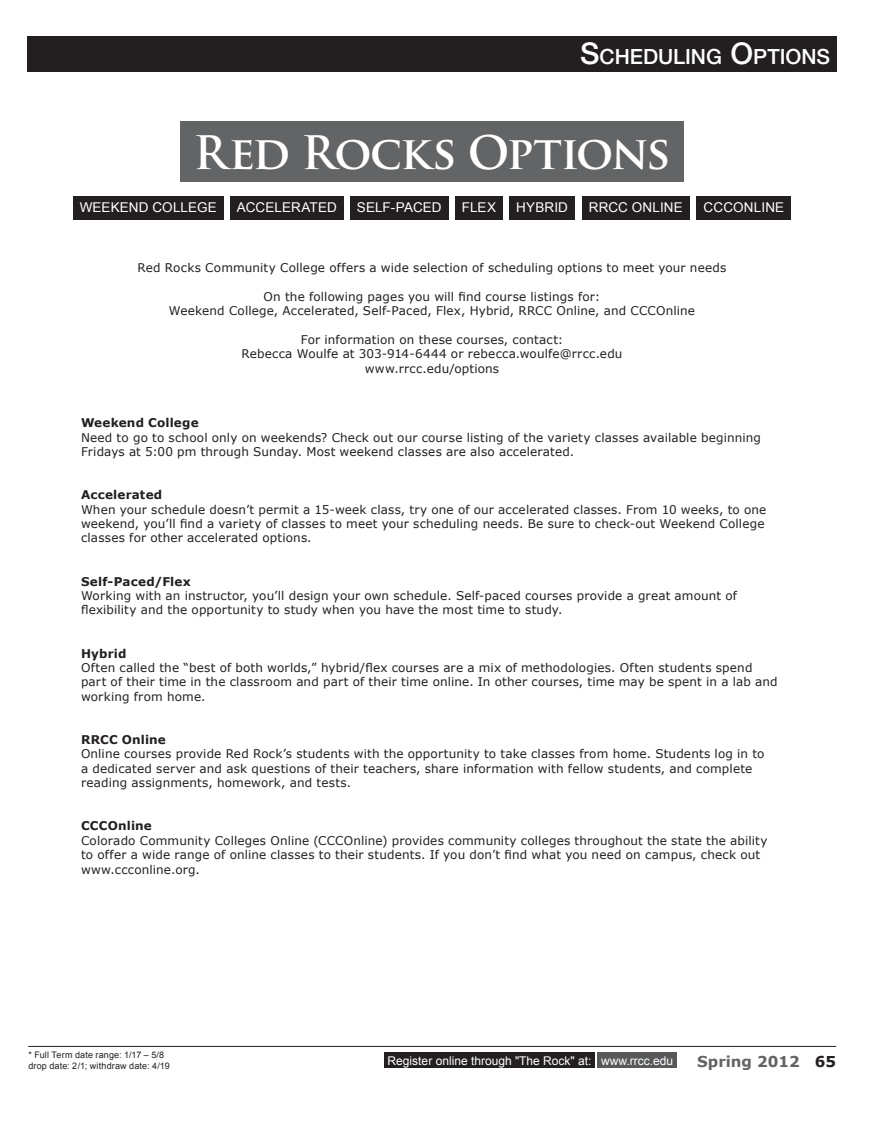
<style>
.page{position:relative;width:891px;height:1134px;background:#fff}
.page>*{position:absolute;margin:0;border:0;box-sizing:border-box;transform-origin:0 0}
.t1{font:700 45px "Trajan Pro";letter-spacing:-.03em;color:#fff}
.t2{font:500 21px "Helvetica Neue LT Std";color:#fff}
.t3{font:700 15px "Verdana";color:#636466}
.t4{font:13.5px "Arial";letter-spacing:.01em;color:#fff}
.t5{font:12px/14.4px "Verdana";letter-spacing:.01em;color:#231f20}
.t6{font:12px "Arial";color:#fff}
.t7{font:9px/10.8px "Arial";letter-spacing:.02em;color:#231f20}
.s1{font-size:30px}
.s2{font-weight:700}
.s3{color:#231f20}
</style>
<div class="page">
<hr style="left:28px;top:1046px;width:808px;height:1px;background:#231f20">
<div style="left:384px;top:1053px;width:211px;height:15px;background:#231f20"></div>
<div style="left:598px;top:1053px;width:79px;height:15px;background:#58595b"></div>
<div style="left:27px;top:36px;width:810px;height:35px;background:#231f20"></div>
<div style="left:180px;top:122px;width:504px;height:60px;background:#636466"></div>
<div style="left:509px;top:196px;width:66px;height:23px;background:#231f20"></div>
<div style="left:230px;top:196px;width:114px;height:23px;background:#231f20"></div>
<div style="left:350px;top:196px;width:98px;height:23px;background:#231f20"></div>
<div style="left:455px;top:196px;width:48px;height:23px;background:#231f20"></div>
<div style="left:73px;top:196px;width:151px;height:23px;background:#231f20"></div>
<div style="left:582px;top:196px;width:108px;height:23px;background:#231f20"></div>
<div style="left:697px;top:196px;width:94px;height:23px;background:#231f20"></div>
<p class="t2" style="left:580px;top:44px;width:252px"><span class="s1">S</span>CHEDULING <span class="s1">O</span>PTIONS</p>
<p class="t1" style="left:194px;top:124px;width:478px">Red Rocks Options</p>
<p class="t4" style="left:80px;top:199px;width:139px">Weekend Colleg e</p>
<p class="t4" style="left:237px;top:199px;width:11px">Acc</p>
<p class="t4" style="left:265px;top:199px;width:73px">elerated</p>
<p class="t4" style="left:357px;top:199px;width:86px">Self-Paced</p>
<p class="t4" style="left:462px;top:199px;width:33px">Flex</p>
<p class="t4" style="left:516px;top:199px;width:19px">Hybri</p>
<p class="t4" style="left:558px;top:199px;width:11px">d</p>
<p class="t4" style="left:589px;top:199px;width:96px">RRCC Onli ne</p>
<p class="t4" style="left:704px;top:199px;width:82px">CCCOnli ne</p>
<p class="t5" style="left:138px;top:260px;width:590px">Red Rocks Community College offers a wide selection of scheduling options to meet your needs</p>
<p class="t5" style="left:169px;top:289px;width:528px;text-align:center">On the following pages you will find course listings for:<br>Weekend College, Accelerated, Self-Paced, Flex, Hybrid, RRCC Online, and CCCOnline</p>
<p class="t5" style="left:241px;top:332px;width:383px;text-align:center">For information on these courses, contact:<br>Rebecca Woulfe at 303-914-6444 or rebecca.woulfe@rrcc.edu www.rrcc.edu/options</p>
<p class="t5" style="left:81px;top:416px;width:681px"><span class="s2">Weekend College<br></span>Need to go to school only on weekends? Check out our course listing of the variety classes available beginning<br>Fridays at 5:00 pm through Sunday. Most weekend classes are also accelerated.</p>
<p class="t5" style="left:81px;top:488px;width:687px"><span class="s2">Accelerated<br></span>When your schedule doesn’t permit a 15-week class, try one of our accelerated classes. From 10 weeks, to one weekend, you’ll find a variety of classes to meet your scheduling needs. Be sure to check-out Weekend College classes for other accelerated options.</p>
<p class="t5" style="left:81px;top:574px;width:658px"><span class="s2">Self-Paced/Flex<br></span>Working with an instructor, you’ll design your own schedule. Self-paced courses provide a great amount of flexibility and the opportunity to study when you have the most time to study.</p>
<p class="t5" style="left:81px;top:646px;width:698px"><span class="s2">Hybrid<br></span>Often called the “best of both worlds,” hybrid/flex courses are a mix of methodologies. Often students spend part of their time in the classroom and part of their time online. In other courses, time may be spent in a lab and working from home.</p>
<p class="t5" style="left:81px;top:732px;width:685px"><span class="s2">RRCC Online<br></span>Online courses provide Red Rock’s students with the opportunity to take classes from home. Students log in to a dedicated server and ask questions of their teachers, share information with fellow students, and complete reading assignments, homework, and tests.</p>
<p class="t5" style="left:81px;top:819px;width:688px"><span class="s2">CCCOnline<br></span>Colorado Community Colleges Online (CCCOnline) provides community colleges throughout the state the ability to offer a wide range of online classes to their students. If you don’t find what you need on campus, check out www.ccconline.org.</p>
<p class="t7" style="left:28px;top:1050px;width:143px">* Full Term date range: 1/17 – 5/8 drop date: 2/1; withdraw date: 4/19</p>
<p class="t6" style="left:388px;top:1053px;width:287px">Register online through "The Rock" at: www.rrcc.edu</p>
<p class="t3" style="left:697px;top:1051px;width:141px">Spring 2012 <span class="s3">65</span></p>
</div>
